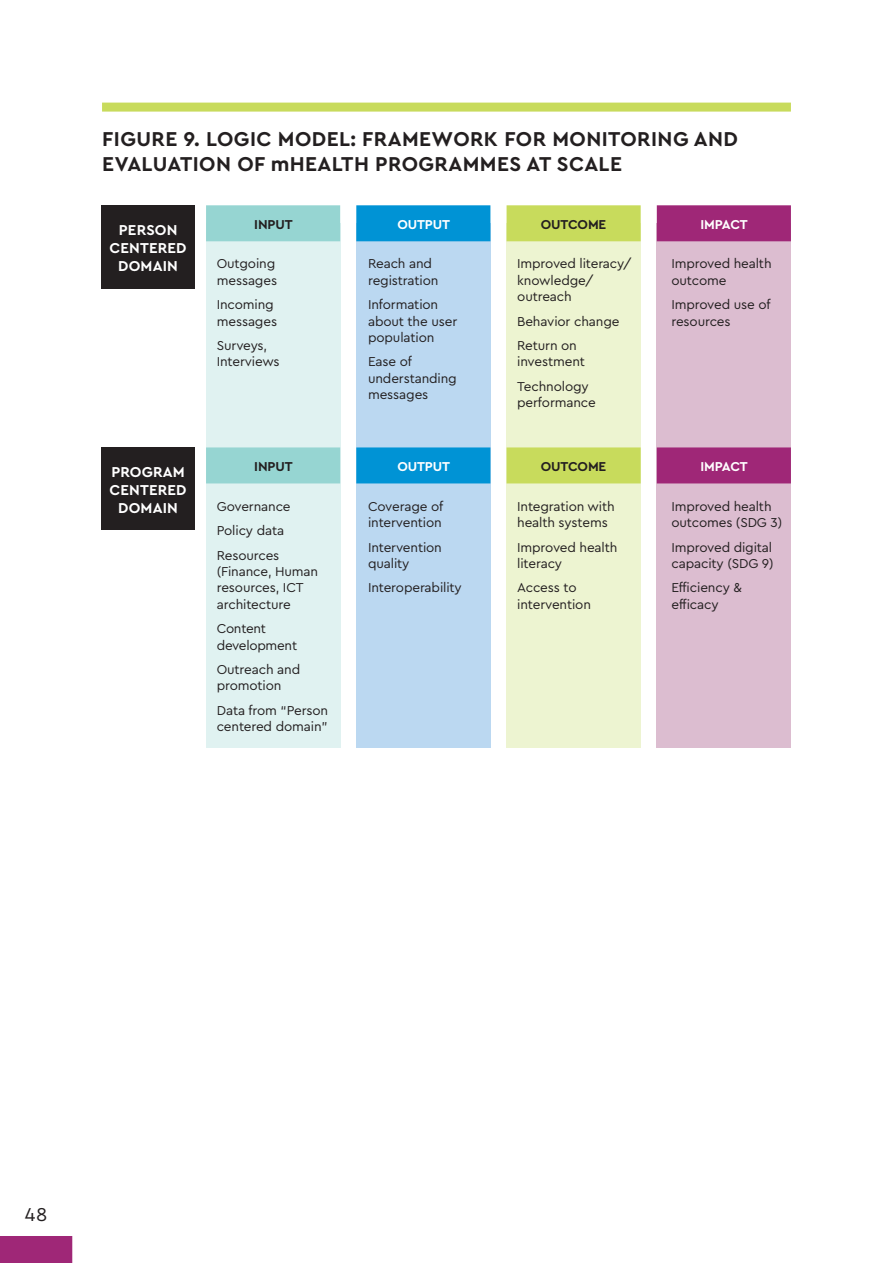
<style>
.page{position:relative;width:893px;height:1263px;background:#fff}
.page>*{position:absolute;margin:0;border:0;box-sizing:border-box;transform-origin:0 0}
.t1{font:700 21px/25.2px "Cera PRO";letter-spacing:.02em;color:#231f20}
.t2{font:19.5px "Cera PRO";color:#231f20}
.t3{font:700 15px/18px "Cera PRO";letter-spacing:.01em;color:#fff;text-align:center}
.t4{font:13.5px/16.2px "Cera PRO";letter-spacing:-.01em;color:#231f20}
.t5{font:700 13.5px "Cera PRO";letter-spacing:-.01em;color:#231f20}
.t6{font:700 13.5px "Cera PRO";letter-spacing:-.01em;color:#fff}
</style>
<div class="page">
<div style="left:0;top:1236px;width:72px;height:27px;background:#9f2777"></div>
<div style="left:206px;top:223px;width:134px;height:525px;background:#e0f2f1"></div>
<div style="left:356px;top:223px;width:134px;height:525px;background:#bbd8f1"></div>
<div style="left:507px;top:223px;width:134px;height:525px;background:#edf4d1"></div>
<div style="left:657px;top:223px;width:134px;height:525px;background:#dcbdd0"></div>
<div style="left:102px;top:103px;width:689px;height:9px;background:#c8db5c"></div>
<div style="left:101px;top:205px;width:94px;height:83px;background:#231f20"></div>
<div style="left:101px;top:447px;width:94px;height:83px;background:#231f20"></div>
<div style="left:206px;top:205px;width:134px;height:36px;background:#96d5d2"></div>
<div style="left:206px;top:447px;width:134px;height:36px;background:#96d5d2"></div>
<div style="left:356px;top:205px;width:134px;height:36px;background:#0093d5"></div>
<div style="left:356px;top:447px;width:134px;height:36px;background:#0093d5"></div>
<div style="left:507px;top:205px;width:134px;height:36px;background:#c8db5c"></div>
<div style="left:507px;top:447px;width:134px;height:36px;background:#c8db5c"></div>
<div style="left:657px;top:205px;width:134px;height:36px;background:#9f2777"></div>
<div style="left:657px;top:447px;width:134px;height:36px;background:#9f2777"></div>
<p class="t1" style="left:102px;top:125px;width:637px">FIGURE 9. LOGIC MODEL: FRAMEWORK FOR MONITORING AND<br>EVALUATION OF mHEALTH PROGRAMMES AT SCALE</p>
<p class="t3" style="left:110px;top:220px;width:79px">PERSON<br>CENTERED<br>DOMAIN</p>
<p class="t5" style="left:254px;top:215px;width:40px">INPUT</p>
<p class="t4" style="left:217px;top:255px;width:62px">Outgoing messages</p>
<p class="t4" style="left:217px;top:296px;width:62px">Incoming messages</p>
<p class="t4" style="left:217px;top:337px;width:64px">Surveys,<br>Interviews</p>
<p class="t3" style="left:110px;top:462px;width:79px">PROGRAM<br>CENTERED<br>DOMAIN</p>
<p class="t5" style="left:254px;top:457px;width:40px">INPUT</p>
<p class="t4" style="left:217px;top:497px;width:75px">Governance</p>
<p class="t4" style="left:217px;top:522px;width:69px">Policy data</p>
<p class="t4" style="left:217px;top:547px;width:103px">Resources (Finance, Human resources, ICT architecture</p>
<p class="t4" style="left:217px;top:620px;width:82px">Content development</p>
<p class="t4" style="left:217px;top:661px;width:85px">Outreach and promotion</p>
<p class="t4" style="left:217px;top:702px;width:113px">Data from “Person centered domain”</p>
<p class="t6" style="left:397px;top:215px;width:54px">OUTPUT</p>
<p class="t4" style="left:368px;top:255px;width:72px">Reach and registration</p>
<p class="t4" style="left:368px;top:296px;width:91px">Information about the user population</p>
<p class="t4" style="left:368px;top:353px;width:90px">Ease of understanding messages</p>
<p class="t6" style="left:397px;top:457px;width:54px">OUTPUT</p>
<p class="t4" style="left:368px;top:497px;width:77px">Coverage of intervention</p>
<p class="t4" style="left:368px;top:538px;width:75px">Intervention quality</p>
<p class="t4" style="left:368px;top:579px;width:95px">Interoperability</p>
<p class="t5" style="left:541px;top:215px;width:67px">OUTCOME</p>
<p class="t4" style="left:517px;top:255px;width:116px">Improved literacy/ knowledge/ outreach</p>
<p class="t4" style="left:517px;top:312px;width:104px">Behavior change</p>
<p class="t4" style="left:517px;top:337px;width:69px">Return on investment</p>
<p class="t4" style="left:517px;top:378px;width:80px">Technology performance</p>
<p class="t5" style="left:541px;top:457px;width:67px">OUTCOME</p>
<p class="t4" style="left:517px;top:497px;width:99px">Integration with health systems</p>
<p class="t4" style="left:517px;top:538px;width:102px">Improved health literacy</p>
<p class="t4" style="left:517px;top:579px;width:75px">Access to intervention</p>
<p class="t6" style="left:701px;top:215px;width:49px">IMPACT</p>
<p class="t4" style="left:671px;top:255px;width:102px">Improved health outcome</p>
<p class="t4" style="left:671px;top:296px;width:101px">Improved use of resources</p>
<p class="t6" style="left:701px;top:457px;width:49px">IMPACT</p>
<p class="t4" style="left:671px;top:497px;width:112px">Improved health outcomes (SDG 3)</p>
<p class="t4" style="left:671px;top:538px;width:104px">Improved digital capacity (SDG 9)</p>
<p class="t4" style="left:671px;top:579px;width:72px">Efficiency &amp; efficacy</p>
<h2 class="t2" style="left:25px;top:1202px;width:24px">48</h2>
</div>
